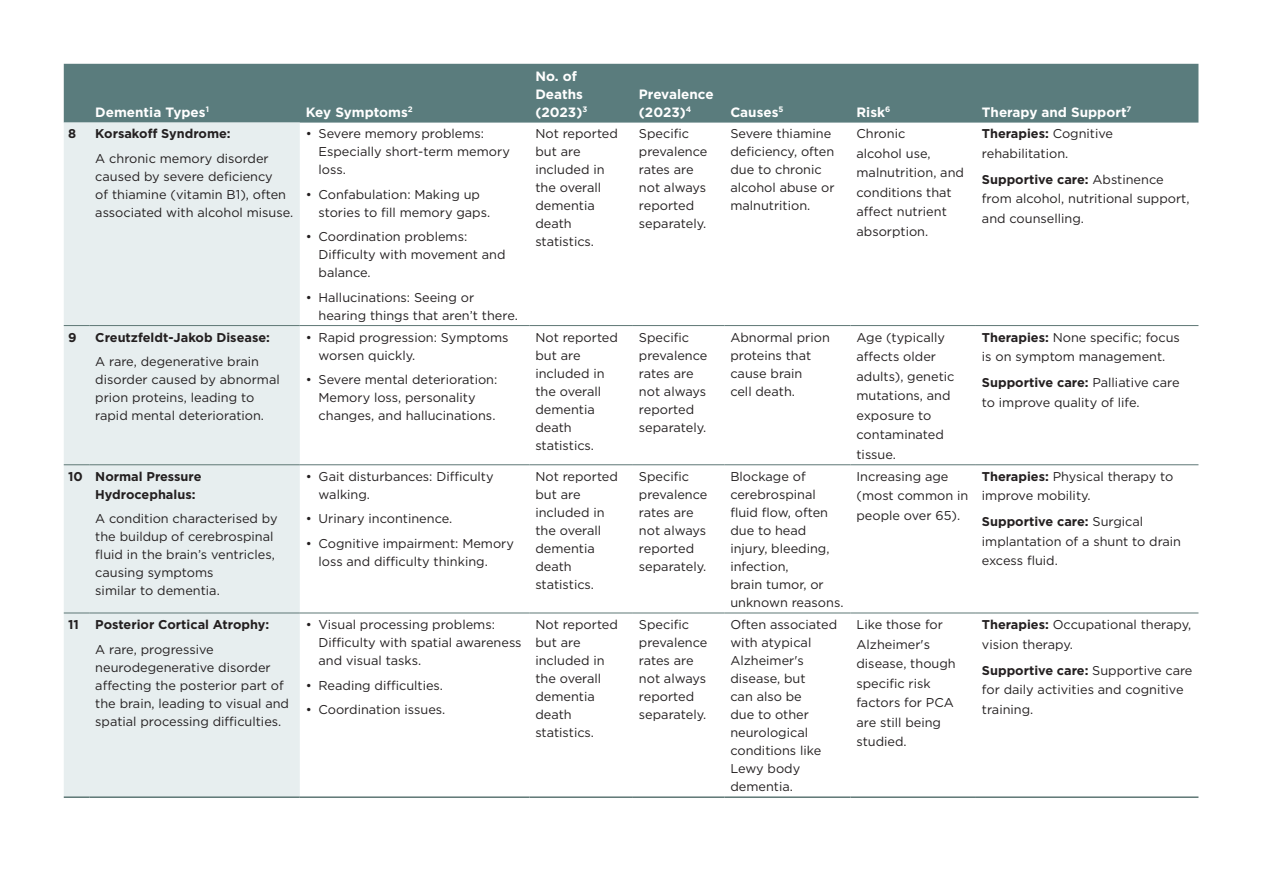
<style>
.page{position:relative;width:1263px;height:893px;background:#fff}
.page>*{position:absolute;margin:0;border:0;box-sizing:border-box;transform-origin:0 0}
._9_1_Table_sub_head_level_1{font:700 13.5px/18px "Gotham";color:#fff}
._10_0_Table_body{font:12.75px/18px "Gotham";color:#231f20}
._10_0_Table_body-2{font:700 12.75px/18px "Gotham";color:#231f20}
.s1{font-weight:700}
</style>
<div class="page">
<div style="left:64px;top:64px;width:1134px;height:59px;background:#5a7c7d"></div>
<div style="left:64px;top:123px;width:236px;height:673px;background:#e7eeef"></div>
<svg style="left:64px;top:325px;width:25px;height:1px"></svg>
<hr style="left:89px;top:325px;width:211px;height:1px;background:#5e7775">
<hr style="left:300px;top:325px;width:229px;height:1px;background:#5e7775">
<hr style="left:529px;top:325px;width:104px;height:1px;background:#5e7775">
<hr style="left:633px;top:325px;width:91px;height:1px;background:#5e7775">
<hr style="left:724px;top:325px;width:126px;height:1px;background:#5e7775">
<hr style="left:850px;top:325px;width:126px;height:1px;background:#5e7775">
<hr style="left:976px;top:325px;width:222px;height:1px;background:#5e7775">
<svg style="left:64px;top:464px;width:25px;height:1px"></svg>
<hr style="left:89px;top:464px;width:211px;height:1px;background:#5e7775">
<hr style="left:300px;top:464px;width:229px;height:1px;background:#5e7775">
<hr style="left:529px;top:464px;width:104px;height:1px;background:#5e7775">
<hr style="left:633px;top:464px;width:91px;height:1px;background:#5e7775">
<hr style="left:724px;top:464px;width:126px;height:1px;background:#5e7775">
<hr style="left:850px;top:464px;width:126px;height:1px;background:#5e7775">
<hr style="left:976px;top:464px;width:222px;height:1px;background:#5e7775">
<hr style="left:64px;top:796px;width:25px;height:2px;background:#5e7775">
<hr style="left:89px;top:796px;width:211px;height:2px;background:#5e7775">
<hr style="left:300px;top:796px;width:229px;height:2px;background:#5e7775">
<hr style="left:529px;top:796px;width:104px;height:2px;background:#5e7775">
<hr style="left:633px;top:796px;width:91px;height:2px;background:#5e7775">
<hr style="left:724px;top:796px;width:126px;height:2px;background:#5e7775">
<hr style="left:850px;top:796px;width:126px;height:2px;background:#5e7775">
<hr style="left:976px;top:796px;width:222px;height:2px;background:#5e7775">
<svg style="left:64px;top:613px;width:25px;height:1px"></svg>
<hr style="left:89px;top:613px;width:211px;height:1px;background:#5e7775">
<hr style="left:300px;top:613px;width:229px;height:1px;background:#5e7775">
<hr style="left:529px;top:613px;width:104px;height:1px;background:#5e7775">
<hr style="left:633px;top:613px;width:91px;height:1px;background:#5e7775">
<hr style="left:724px;top:613px;width:126px;height:1px;background:#5e7775">
<hr style="left:850px;top:613px;width:126px;height:1px;background:#5e7775">
<hr style="left:976px;top:613px;width:222px;height:1px;background:#5e7775">
<p class="_9_1_Table_sub_head_level_1" style="left:95px;top:103px;width:115px">Dementia Types<sup>1</sup></p>
<p class="_9_1_Table_sub_head_level_1" style="left:306px;top:103px;width:108px">Key Symptoms<sup>2</sup></p>
<p class="_10_0_Table_body-2" style="left:68px;top:125px;width:10px">8</p>
<p class="_10_0_Table_body-2" style="left:95px;top:125px;width:137px">Korsakoff Syndrome:</p>
<p class="_10_0_Table_body" style="left:95px;top:149px;width:200px">A chronic memory disorder caused by severe deficiency<br>of thiamine (vitamin B1), often associated with alcohol misuse.</p>
<p class="_10_0_Table_body-2" style="left:68px;top:328px;width:10px">9</p>
<p class="_10_0_Table_body-2" style="left:95px;top:328px;width:176px">Creutzfeldt-Jakob Disease:</p>
<p class="_10_0_Table_body" style="left:95px;top:352px;width:186px">A rare, degenerative brain disorder caused by abnormal prion proteins, leading to rapid mental deterioration.</p>
<p class="_10_0_Table_body" style="left:319px;top:125px;width:193px;text-indent:-13px">• Severe memory problems:<br>Especially short-term memory loss.</p>
<p class="_10_0_Table_body" style="left:319px;top:185px;width:173px;text-indent:-13px">• Confabulation: Making up stories to fill memory gaps.</p>
<p class="_10_0_Table_body" style="left:319px;top:227px;width:189px;text-indent:-13px">• Coordination problems:<br>Difficulty with movement and balance.</p>
<p class="_10_0_Table_body" style="left:319px;top:288px;width:201px;text-indent:-13px">• Hallucinations: Seeing or hearing things that aren’t there.</p>
<p class="_10_0_Table_body" style="left:319px;top:328px;width:192px;text-indent:-13px">• Rapid progression: Symptoms worsen quickly.</p>
<p class="_10_0_Table_body" style="left:319px;top:370px;width:180px;text-indent:-13px">• Severe mental deterioration:<br>Memory loss, personality changes, and hallucinations.</p>
<p class="_10_0_Table_body-2" style="left:68px;top:467px;width:16px">10</p>
<p class="_10_0_Table_body-2" style="left:95px;top:467px;width:108px">Normal Pressure<br>Hydrocephalus:</p>
<p class="_10_0_Table_body" style="left:95px;top:510px;width:184px">A condition characterised by the buildup of cerebrospinal fluid in the brain’s ventricles, causing symptoms<br>similar to dementia.</p>
<p class="_10_0_Table_body-2" style="left:68px;top:616px;width:12px">11</p>
<p class="_10_0_Table_body-2" style="left:95px;top:616px;width:175px">Posterior Cortical Atrophy:</p>
<p class="_10_0_Table_body" style="left:95px;top:640px;width:195px">A rare, progressive neurodegenerative disorder affecting the posterior part of the brain, leading to visual and spatial processing difficulties.</p>
<p class="_10_0_Table_body" style="left:319px;top:467px;width:177px;text-indent:-13px">• Gait disturbances: Difficulty walking.</p>
<p class="_10_0_Table_body" style="left:306px;top:510px;width:148px">• Urinary incontinence.</p>
<p class="_10_0_Table_body" style="left:319px;top:534px;width:197px;text-indent:-13px">• Cognitive impairment: Memory loss and difficulty thinking.</p>
<p class="_10_0_Table_body" style="left:319px;top:615px;width:205px;text-indent:-13px">• Visual processing problems:<br>Difficulty with spatial awareness and visual tasks.</p>
<p class="_10_0_Table_body" style="left:306px;top:676px;width:139px">• Reading difficulties.</p>
<p class="_10_0_Table_body" style="left:306px;top:700px;width:141px">• Coordination issues.</p>
<p class="_9_1_Table_sub_head_level_1" style="left:535px;top:67px;width:53px">No. of<br>Deaths (2023)<sup>3</sup></p>
<p class="_9_1_Table_sub_head_level_1" style="left:639px;top:85px;width:76px">Prevalence (2023)<sup>4</sup></p>
<p class="_9_1_Table_sub_head_level_1" style="left:730px;top:103px;width:55px">Causes<sup>5</sup></p>
<p class="_9_1_Table_sub_head_level_1" style="left:856px;top:103px;width:35px">Risk<sup>6</sup></p>
<p class="_9_1_Table_sub_head_level_1" style="left:982px;top:103px;width:151px">Therapy and Support<sup>7</sup></p>
<p class="_10_0_Table_body" style="left:535px;top:125px;width:84px">Not reported but are included in the overall dementia death statistics.</p>
<p class="_10_0_Table_body" style="left:639px;top:125px;width:70px">Specific prevalence rates are not always reported separately.</p>
<p class="_10_0_Table_body" style="left:730px;top:125px;width:106px">Severe thiamine deficiency, often due to chronic alcohol abuse or malnutrition.</p>
<p class="_10_0_Table_body" style="left:856px;top:124px;width:109px;line-height:19.5px">Chronic<br>alcohol use, malnutrition, and conditions that affect nutrient absorption.</p>
<p class="_10_0_Table_body" style="left:982px;top:124px;width:133px;line-height:19.5px"><span class="s1">Therapies:</span> Cognitive rehabilitation.</p>
<p class="_10_0_Table_body" style="left:982px;top:169px;width:209px;line-height:19.5px"><span class="s1">Supportive care:</span> Abstinence from alcohol, nutritional support, and counselling.</p>
<p class="_10_0_Table_body" style="left:535px;top:328px;width:84px">Not reported but are included in the overall dementia death statistics.</p>
<p class="_10_0_Table_body" style="left:639px;top:328px;width:70px">Specific prevalence rates are not always reported separately.</p>
<p class="_10_0_Table_body" style="left:730px;top:328px;width:101px">Abnormal prion proteins that cause brain<br>cell death.</p>
<p class="_10_0_Table_body" style="left:856px;top:327px;width:99px;line-height:19.5px">Age (typically affects older adults), genetic mutations, and exposure to contaminated tissue.</p>
<p class="_10_0_Table_body" style="left:982px;top:327px;width:199px;line-height:19.5px"><span class="s1">Therapies:</span> None specific; focus is on symptom management.</p>
<p class="_10_0_Table_body" style="left:982px;top:373px;width:199px;line-height:19.5px"><span class="s1">Supportive care:</span> Palliative care to improve quality of life.</p>
<p class="_10_0_Table_body" style="left:535px;top:467px;width:84px">Not reported but are included in the overall dementia death statistics.</p>
<p class="_10_0_Table_body" style="left:639px;top:467px;width:70px">Specific prevalence rates are not always reported separately.</p>
<p class="_10_0_Table_body" style="left:730px;top:467px;width:115px">Blockage of cerebrospinal fluid flow, often due to head injury, bleeding, infection,<br>brain tumor, or unknown reasons.</p>
<p class="_10_0_Table_body" style="left:856px;top:466px;width:113px;line-height:19.5px">Increasing age (most common in people over 65).</p>
<p class="_10_0_Table_body" style="left:982px;top:466px;width:193px;line-height:19.5px"><span class="s1">Therapies:</span> Physical therapy to improve mobility.</p>
<p class="_10_0_Table_body" style="left:982px;top:512px;width:201px;line-height:19.5px"><span class="s1">Supportive care:</span> Surgical implantation of a shunt to drain excess fluid.</p>
<p class="_10_0_Table_body" style="left:535px;top:615px;width:84px">Not reported but are included in the overall dementia death statistics.</p>
<p class="_10_0_Table_body" style="left:639px;top:615px;width:70px">Specific prevalence rates are not always reported separately.</p>
<p class="_10_0_Table_body" style="left:730px;top:615px;width:108px">Often associated with atypical<br>Alzheimer's disease, but<br>can also be<br>due to other neurological conditions like<br>Lewy body dementia.</p>
<p class="_10_0_Table_body" style="left:856px;top:615px;width:101px;line-height:19.5px">Like those for<br>Alzheimer's disease, though specific risk factors for PCA are still being studied.</p>
<p class="_10_0_Table_body" style="left:982px;top:615px;width:211px;line-height:19.5px"><span class="s1">Therapies:</span> Occupational therapy, vision therapy.</p>
<p class="_10_0_Table_body" style="left:982px;top:660px;width:212px;line-height:19.5px"><span class="s1">Supportive care:</span> Supportive care for daily activities and cognitive training.</p>
</div>
